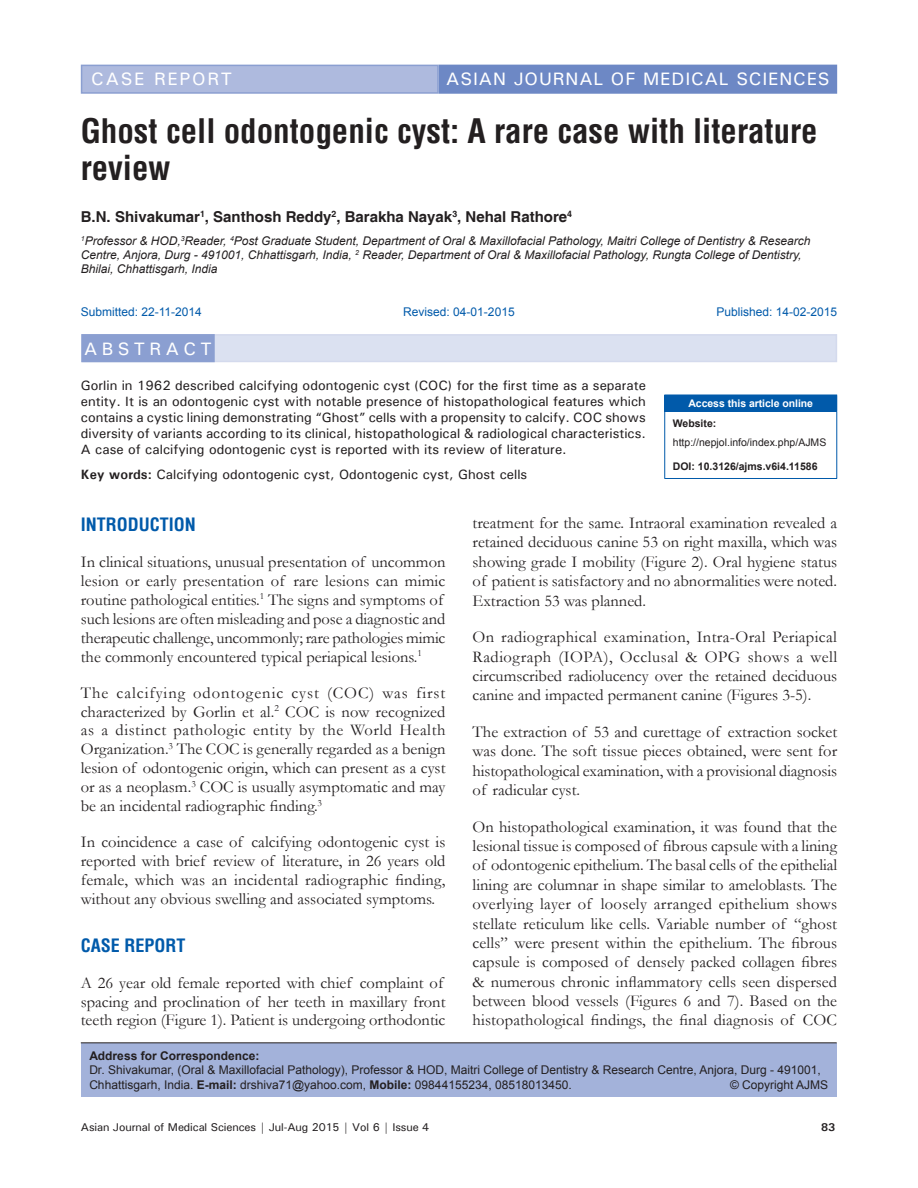
<style>
.page{position:relative;width:918px;height:1188px;background:#fff}
.page>*{position:absolute;margin:0;border:0;box-sizing:border-box;transform-origin:0 0}
.AT{font:700 condensed 33px/37.5px "Helvetica";color:#231f20}
.AH{font:500 18px "Univers";letter-spacing:.05em;color:#fff}
.t1{font:700 condensed 18px "Helvetica";color:#015aaa}
.AH-2{font:500 18px "Univers";letter-spacing:.1em;color:#fff}
.ABSH{font:500 18px "Univers";letter-spacing:.25em;color:#fff}
.TX{font:16.5px/19.4px "Garamond";color:#231f20;text-align:justify}
.AU{font:700 15px "Helvetica";color:#231f20}
.ABS{font:500 13.5px/16.2px "Univers";color:#231f20;text-align:justify}
.KWD{font:500 13.5px "Univers";color:#231f20}
.AFF{font:italic 12px/14.4px "Arial";color:#231f20}
.ADD{font:12px/14.4px "Arial";color:#231f20}
.HIS_1{font:12px "Arial";color:#015aaa}
.t2{font:500 11.25px "Univers";letter-spacing:-.01em;color:#231f20}
.t3{font:700 11.25px "Univers";color:#231f20}
.t4{font:10.5px/18.8px "Arial";color:#231f20}
.t5{font:700 10.5px "Arial";color:#231f20}
.t6{font:700 10.5px "Arial";letter-spacing:-.005em;color:#fff}
.s1{font-weight:700}
</style>
<div class="page">
<div style="left:82px;top:334px;width:755px;height:28px;background:#dbe1f1"></div>
<div style="left:82px;top:335px;width:132px;height:26px;background:#8b9fd1"></div>
<div style="left:81px;top:334px;width:134px;height:28px;border:2px solid #8b9fd1"></div>
<div style="left:82px;top:65px;width:356px;height:28px;background:#aebade"></div>
<div style="left:81px;top:65px;width:358px;height:29px;border:2px solid #8b9fd1"></div>
<div style="left:440px;top:65px;width:396px;height:28px;background:#6d88c5"></div>
<div style="left:439px;top:65px;width:398px;height:29px;border:2px solid #6d88c5"></div>
<div style="left:665px;top:395px;width:172px;height:16px;background:#015aaa"></div>
<svg style="left:664px;top:396px;width:1px;height:15px"></svg>
<hr style="left:664px;top:395px;width:173px;height:1px;background:#015aaa">
<hr style="left:664px;top:412px;width:1px;height:66px;background:#015aaa">
<hr style="left:664px;top:411px;width:173px;height:1px;background:#015aaa">
<hr style="left:836px;top:412px;width:1px;height:66px;background:#015aaa">
<hr style="left:664px;top:478px;width:173px;height:1px;background:#015aaa">
<div style="left:81px;top:1043px;width:756px;height:53px;background:#a3b2da"></div>
<hr style="left:81px;top:1042px;width:756px;height:1px;background:#231f20">
<p class="AH-2" style="left:91px;top:67px;width:142px">CASE REPORT</p>
<p class="AH" style="left:446px;top:68px;width:385px">ASIAN JOURNAL OF MEDICAL SCIENCES</p>
<p class="AT" style="left:81px;top:112px;width:738px">Ghost cell odontogenic cyst: A rare case with literature review</p>
<p class="AU" style="left:81px;top:207px;width:493px">B.N. Shivakumar<sup>1</sup>, Santhosh Reddy<sup>2</sup>, Barakha Nayak<sup>3</sup>, Nehal Rathore<sup>4</sup></p>
<p class="AFF" style="left:81px;top:233px;width:731px"><sup>1</sup>Professor &amp; HOD,<sup>3</sup>Reader, <sup>4</sup>Post Graduate Student, Department of Oral &amp; Maxillofacial Pathology, Maitri College of Dentistry &amp; Research<br>Centre, Anjora, Durg - 491001, Chhattisgarh, India, <sup>2</sup> Reader, Department of Oral &amp; Maxillofacial Pathology, Rungta College of Dentistry,<br>Bhilai, Chhattisgarh, India</p>
<p class="HIS_1" style="left:81px;top:304px;width:123px">Submitted: 22‑11‑2014</p>
<p class="HIS_1" style="left:403px;top:304px;width:113px">Revised: 04‑01‑2015</p>
<p class="HIS_1" style="left:716px;top:304px;width:122px">Published: 14‑02‑2015</p>
<p class="ABSH" style="left:84px;top:337px;width:129px">ABSTRACT</p>
<p class="ABS" style="left:81px;top:376px;width:567px">Gorlin in 1962 described calcifying odontogenic cyst (COC) for the first time as a separate entity. It is an odontogenic cyst with notable presence of histopathological features which contains a cystic lining demonstrating “Ghost” cells with a propensity to calcify. COC shows diversity of variants according to its clinical, histopathological &amp; radiological characteristics.<br>A case of calcifying odontogenic cyst is reported with its review of literature.</p>
<p class="KWD" style="left:81px;top:466px;width:448px"><span class="s1">Key words:</span> Calcifying odontogenic cyst, Odontogenic cyst, Ghost cells</p>
<p class="t6" style="left:688px;top:396px;width:126px">Access this article online</p>
<p class="t4" style="left:673px;top:414px;width:155px"><span class="s1">Website: </span>http://nepjol.info/index.php/AJMS</p>
<p class="t5" style="left:673px;top:459px;width:146px">DOI: 10.3126/ajms.v6i4.11586</p>
<h1 class="t1" style="left:81px;top:512px;width:117px">INTRODUCTION</h1>
<p class="TX" style="left:81px;top:552px;width:366px;line-height:18.9px;text-align:left">In clinical situations, unusual presentation of uncommon lesion or early presentation of rare lesions can mimic routine pathological entities.<sup>1</sup> The signs and symptoms of such lesions are often misleading and pose a diagnostic and therapeutic challenge, uncommonly; rare pathologies mimic the commonly encountered typical periapical lesions.<sup>1</sup></p>
<p class="TX" style="left:81px;top:683px;width:366px;line-height:18.9px">The calcifying odontogenic cyst (COC) was first characterized by Gorlin et al.<sup>2</sup> COC is now recognized as a distinct pathologic entity by the World Health Organization.<sup>3</sup> The COC is generally regarded as a benign lesion of odontogenic origin, which can present as a cyst or as a neoplasm.<sup>3</sup> COC is usually asymptomatic and may be an incidental radiographic finding.<sup>3</sup></p>
<p class="TX" style="left:81px;top:832px;width:366px;line-height:18.9px">In coincidence a case of calcifying odontogenic cyst is reported with brief review of literature, in 26 years old female, which was an incidental radiographic finding, without any obvious swelling and associated symptoms.</p>
<h1 class="t1" style="left:81px;top:933px;width:106px">CASE REPORT</h1>
<p class="TX" style="left:81px;top:973px;width:366px;line-height:18.9px;text-align:left">A 26 year old female reported with chief complaint of spacing and proclination of her teeth in maxillary front teeth region (Figure 1). Patient is undergoing orthodontic</p>
<p class="TX" style="left:473px;top:513px;width:366px">treatment for the same. Intraoral examination revealed a retained deciduous canine 53 on right maxilla, which was showing grade I mobility (Figure 2). Oral hygiene status of patient is satisfactory and no abnormalities were noted.<br>Extraction 53 was planned.</p>
<p class="TX" style="left:473px;top:627px;width:366px">On radiographical examination, Intra-Oral Periapical Radiograph (IOPA), Occlusal &amp; OPG shows a well circumscribed radiolucency over the retained deciduous canine and impacted permanent canine (Figures 3-5).</p>
<p class="TX" style="left:473px;top:722px;width:366px">The extraction of 53 and curettage of extraction socket was done. The soft tissue pieces obtained, were sent for histopathological examination, with a provisional diagnosis of radicular cyst.</p>
<p class="TX" style="left:473px;top:816px;width:366px">On histopathological examination, it was found that the lesional tissue is composed of fibrous capsule with a lining of odontogenic epithelium. The basal cells of the epithelial lining are columnar in shape similar to ameloblasts. The overlying layer of loosely arranged epithelium shows stellate reticulum like cells. Variable number of “ghost cells” were present within the epithelium. The fibrous capsule is composed of densely packed collagen fibres &amp; numerous chronic inflammatory cells seen dispersed between blood vessels (Figures 6 and 7). Based on the histopathological findings, the final diagnosis of COC</p>
<p class="ADD" style="left:89px;top:1048px;width:733px"><span class="s1">Address for Correspondence:<br></span>Dr. Shivakumar, (Oral &amp; Maxillofacial Pathology), Professor &amp; HOD, Maitri College of Dentistry &amp; Research Centre, Anjora, Durg - 491001,<br>Chhattisgarh, India. <span class="s1">E-mail:</span> drshiva71@yahoo.com, <span class="s1">Mobile:</span> 09844155234, 08518013450.</p>
<p class="ADD" style="left:730px;top:1077px;width:100px">© Copyright AJMS</p>
<p class="t2" style="left:81px;top:1120px;width:350px">Asian Journal of Medical Sciences | Jul-Aug 2015 | Vol 6 | Issue 4</p>
<p class="t3" style="left:821px;top:1120px;width:16px">83</p>
</div>
